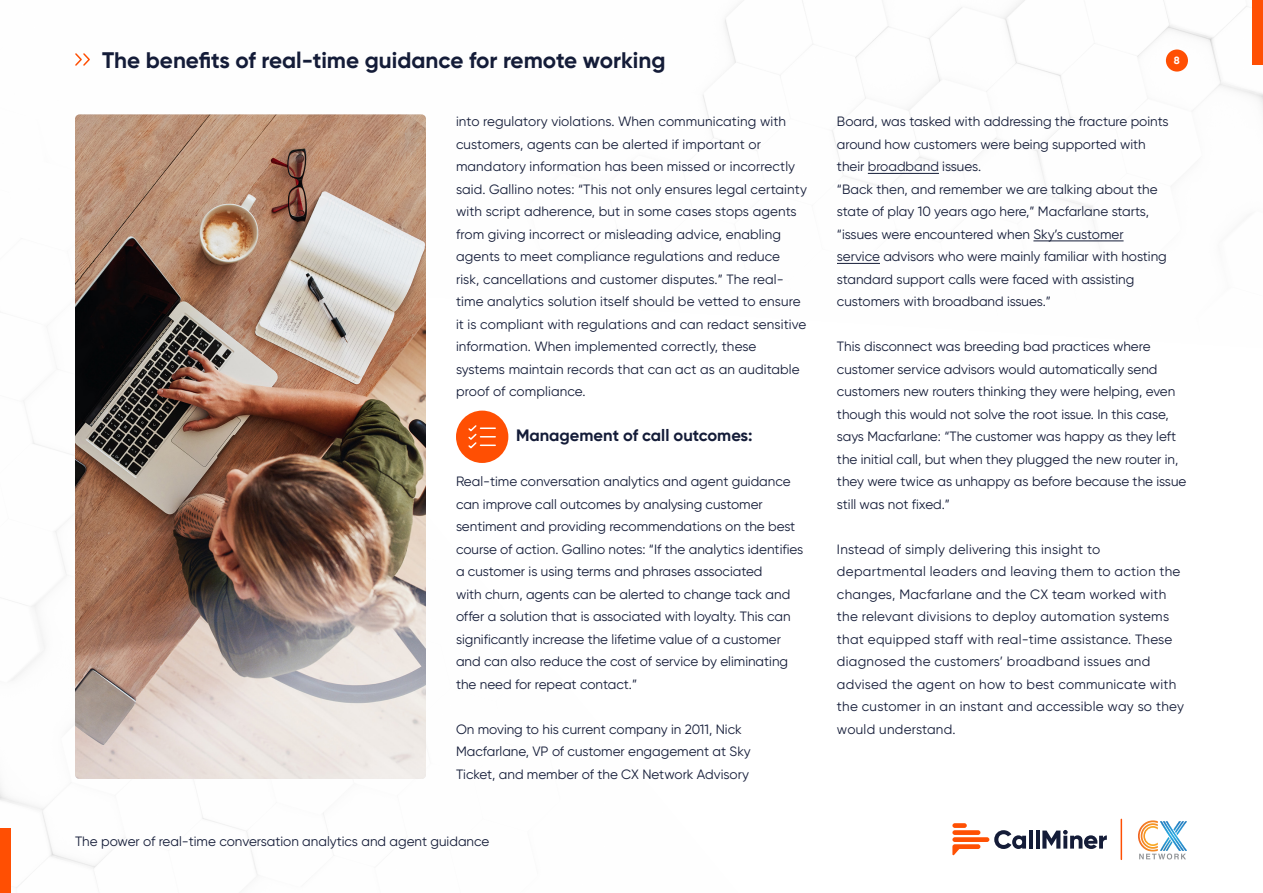
<style>
.page{position:relative;width:1263px;height:893px;background:#fff}
.page>*{position:absolute;margin:0;border:0;box-sizing:border-box;transform-origin:0 0}
.t1{font:700 22.5px "Gilroy";color:#141c38}
.t2{font:700 16.5px "Gilroy";color:#141c38}
.t3{font:13.5px/22.5px "Gilroy";color:#141c38}
.t4{font:13.5px/22.5px "Gilroy";letter-spacing:.02em;color:#141c38}
.t5{font:700 10.5px "Gilroy";color:#fff}
</style>
<div class="page">
<div style="left:1252px;top:0;width:11px;height:64px;background:#ff4f03"></div>
<div style="left:0;top:828px;width:10px;height:65px;background:#ff4f03"></div>
<div style="left:1166px;top:50px;width:22px;height:22px;background:#ff4f03;border-radius:50%"></div>
<svg style="left:994px;top:830px;width:32px;height:19px"></svg>
<hr style="left:1029px;top:830px;width:4px;height:19px;background:#141c38">
<svg style="left:1036px;top:830px;width:3px;height:19px"></svg>
<svg style="left:1042px;top:830px;width:65px;height:19px"></svg>
<svg style="left:952px;top:844px;width:28px;height:12px"></svg>
<div style="left:952px;top:837px;width:37px;height:5px;background:#ff5003;border-radius:2px"></div>
<div style="left:952px;top:830px;width:28px;height:5px;background:#ff5003;border-radius:2px"></div>
<div style="left:952px;top:823px;width:15px;height:5px;background:#ff5003;border-radius:2px"></div>
<hr style="left:1120px;top:819px;width:2px;height:40px;background:#ff4f03">
<svg style="left:1139px;top:821px;width:48px;height:38px"></svg>
<img style="left:1138px;top:820px;width:20px;height:32px">
<hr style="left:868px;top:173px;width:71px;height:1px;background:#141c38">
<hr style="left:1033px;top:241px;width:90px;height:1px;background:#141c38">
<hr style="left:837px;top:263px;width:43px;height:1px;background:#141c38">
<svg style="left:75px;top:53px;width:15px;height:13px"></svg>
<img style="left:75px;top:114px;width:351px;height:665px">
<div style="left:456px;top:411px;width:52px;height:52px;background:#ff4f03;border-radius:50%"></div>
<svg style="left:468px;top:425px;width:28px;height:24px"></svg>
<p class="t1" style="left:102px;top:46px;width:565px">The benefits of real-time guidance for remote working</p>
<p class="t3" style="left:456px;top:110px;width:352px">into regulatory violations. When communicating with customers, agents can be alerted if important or mandatory information has been missed or incorrectly said. Gallino notes: “This not only ensures legal certainty with script adherence, but in some cases stops agents from giving incorrect or misleading advice, enabling agents to meet compliance regulations and reduce risk, cancellations and customer disputes.” The real&shy;time analytics solution itself should be vetted to ensure it is compliant with regulations and can redact sensitive information. When implemented correctly, these systems maintain records that can act as an auditable proof of compliance.</p>
<p class="t2" style="left:516px;top:425px;width:238px">Management of call outcomes:</p>
<p class="t3" style="left:456px;top:470px;width:349px">Real-time conversation analytics and agent guidance can improve call outcomes by analysing customer sentiment and providing recommendations on the best course of action. Gallino notes: “If the analytics identifies a customer is using terms and phrases associated<br>with churn, agents can be alerted to change tack and offer a solution that is associated with loyalty. This can significantly increase the lifetime value of a customer and can also reduce the cost of service by eliminating the need for repeat contact.”</p>
<p class="t3" style="left:456px;top:717px;width:296px">On moving to his current company in 2011, Nick<br>Macfarlane, VP of customer engagement at Sky<br>Ticket, and member of the CX Network Advisory</p>
<p class="t3" style="left:75px;top:830px;width:416px">The power of real-time conversation analytics and agent guidance</p>
<p class="t5" style="left:1174px;top:54px;width:7px">8</p>
<p class="t3" style="left:837px;top:110px;width:333px">Board, was tasked with addressing the fracture points around how customers were being supported with their broadband issues.</p>
<p class="t3" style="left:837px;top:177px;width:331px">“Back then, and remember we are talking about the state of play 10 years ago here,” Macfarlane starts, “issues were encountered when Sky’s customer service advisors who were mainly familiar with hosting standard support calls were faced with assisting customers with broadband issues.”</p>
<p class="t3" style="left:837px;top:335px;width:351px">This disconnect was breeding bad practices where customer service advisors would automatically send customers new routers thinking they were helping, even though this would not solve the root issue. In this case, says Macfarlane: “The customer was happy as they left the initial call, but when they plugged the new router in, they were twice as unhappy as before because the issue still was not fixed.”</p>
<p class="t4" style="left:837px;top:537px;width:348px">Instead of simply delivering this insight to departmental leaders and leaving them to action the changes, Macfarlane and the CX team worked with the relevant divisions to deploy automation systems that equipped staff with real-time assistance. These diagnosed the customers’ broadband issues and advised the agent on how to best communicate with the customer in an instant and accessible way so they would understand.</p>
</div>
